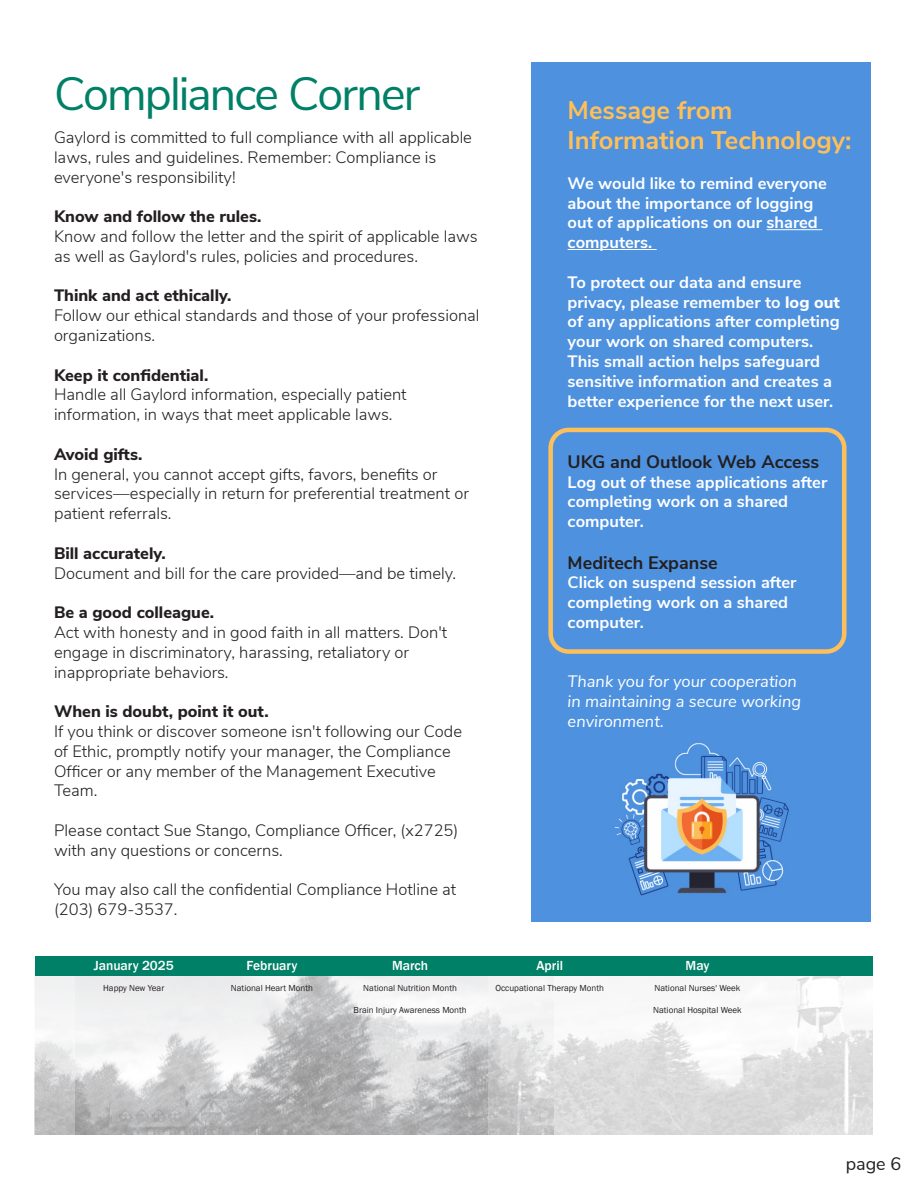
<style>
.page{position:relative;width:918px;height:1188px;background:#fff}
.page>*{position:absolute;margin:0;border:0;box-sizing:border-box;transform-origin:0 0}
.t1{font:46.5px "Nunito Sans";letter-spacing:-.04em;color:#008066}
.t2{font:700 25.5px/30.6px "Nunito Sans";color:#febf58}
.t3{font:700 18px "Nunito Sans";color:#231f20}
.t4{font:18px "Nunito Sans";color:#231f20}
.t5{font:300 16.5px/19.8px "Nunito Sans";color:#231f20}
.t6{font:700 16.5px/19.8px "Nunito Sans";color:#fff}
.t7{font:800 16.5px "Nunito Sans";color:#231f20}
.t8{font:italic 16.5px/19.8px "Nunito Sans";color:#fff}
.t9{font:500 13.5px "Franklin Gothic";color:#fff}
.t10{font:9px "Franklin Gothic";color:#231f20}
.s1{font-weight:800}
</style>
<div class="page">
<img style="left:487px;top:977px;width:386px;height:158px">
<img style="left:35px;top:975px;width:452px;height:160px">
<div style="left:35px;top:956px;width:838px;height:19px;background:#008066"></div>
<div style="left:531px;top:732px;width:340px;height:190px;background:#4e91df"></div>
<img style="left:614px;top:743px;width:175px;height:153px">
<div style="left:531px;top:63px;width:340px;height:669px;background:#4e91df"></div>
<hr style="left:766px;top:229px;width:56px;height:1px;background:#fff">
<hr style="left:568px;top:249px;width:89px;height:1px;background:#fff">
<div style="left:548px;top:428px;width:299px;height:226px;border:4px solid #fdbf5a;border-radius:18px"></div>
<p class="t1" style="left:54px;top:60px;width:368px">Compliance Corner</p>
<p class="t5" style="left:54px;top:126px;width:420px">Gaylord is committed to full compliance with all applicable laws, rules and guidelines. Remember: Compliance is everyone's responsibility!</p>
<p class="t7" style="left:54px;top:204px;width:209px">Know and follow the rules.</p>
<p class="t5" style="left:54px;top:225px;width:425px">Know and follow the letter and the spirit of applicable laws as well as Gaylord's rules, policies and procedures.</p>
<p class="t7" style="left:54px;top:284px;width:179px">Think and act ethically.</p>
<p class="t5" style="left:54px;top:304px;width:427px">Follow our ethical standards and those of your professional organizations.</p>
<p class="t7" style="left:54px;top:363px;width:156px">Keep it confidential.</p>
<p class="t5" style="left:54px;top:384px;width:354px">Handle all Gaylord information, especially patient information, in ways that meet applicable laws.</p>
<p class="t7" style="left:54px;top:442px;width:90px">Avoid gifts.</p>
<p class="t5" style="left:54px;top:463px;width:417px">In general, you cannot accept gifts, favors, benefits or services—especially in return for preferential treatment or patient referrals.</p>
<p class="t7" style="left:54px;top:541px;width:113px">Bill accurately.</p>
<p class="t5" style="left:54px;top:562px;width:404px">Document and bill for the care provided—and be timely.</p>
<p class="t7" style="left:54px;top:600px;width:162px">Be a good colleague.</p>
<p class="t5" style="left:54px;top:621px;width:395px">Act with honesty and in good faith in all matters. Don't engage in discriminatory, harassing, retaliatory or inappropriate behaviors.</p>
<p class="t7" style="left:54px;top:699px;width:216px">When is doubt, point it out.</p>
<p class="t5" style="left:54px;top:720px;width:410px">If you think or discover someone isn't following our Code of Ethic, promptly notify your manager, the Compliance Officer or any member of the Management Executive Team.</p>
<p class="t5" style="left:54px;top:819px;width:406px">Please contact Sue Stango, Compliance Officer, (x2725) with any questions or concerns.</p>
<p class="t5" style="left:54px;top:879px;width:404px">You may also call the confidential Compliance Hotline at (203) 679-3537.</p>
<p class="t9" style="left:94px;top:957px;width:81px">January 2025</p>
<p class="t10" style="left:103px;top:983px;width:63px">Happy New Year</p>
<p class="t9" style="left:247px;top:957px;width:52px">February</p>
<p class="t10" style="left:231px;top:983px;width:84px">National Heart Month</p>
<p class="t9" style="left:392px;top:957px;width:38px">March</p>
<p class="t10" style="left:363px;top:983px;width:95px">National Nutrition Month</p>
<p class="t10" style="left:354px;top:1005px;width:115px">Brain Injury Awareness Month</p>
<p class="t2" style="left:568px;top:93px;width:285px">Message from<br>Information Technology:</p>
<p class="t6" style="left:568px;top:172px;width:261px">We would like to remind everyone about the importance of logging out of applications on our shared computers.</p>
<p class="t6" style="left:568px;top:271px;width:274px">To protect our data and ensure privacy, please remember to <span class="s1">log out </span>of any applications after completing your work on shared computers.<br>This small action helps safeguard sensitive information and creates a better experience for the next user.</p>
<p class="t3" style="left:568px;top:448px;width:253px">UKG and Outlook Web Access</p>
<p class="t6" style="left:568px;top:471px;width:261px">Log out of these applications after completing work on a shared computer.</p>
<p class="t3" style="left:568px;top:549px;width:152px">Meditech Expanse</p>
<p class="t6" style="left:568px;top:572px;width:230px">Click on suspend session after completing work on a shared computer.</p>
<p class="t8" style="left:568px;top:671px;width:235px">Thank you for your cooperation in maintaining a secure working environment.</p>
<p class="t9" style="left:536px;top:957px;width:28px">April</p>
<p class="t10" style="left:495px;top:983px;width:110px">Occupational Therapy Month</p>
<p class="t9" style="left:686px;top:957px;width:25px">May</p>
<p class="t10" style="left:655px;top:983px;width:87px">National Nurses' Week</p>
<p class="t10" style="left:653px;top:1005px;width:90px">National Hospital Week</p>
<p class="t4" style="left:846px;top:1150px;width:57px">page 6</p>
</div>
